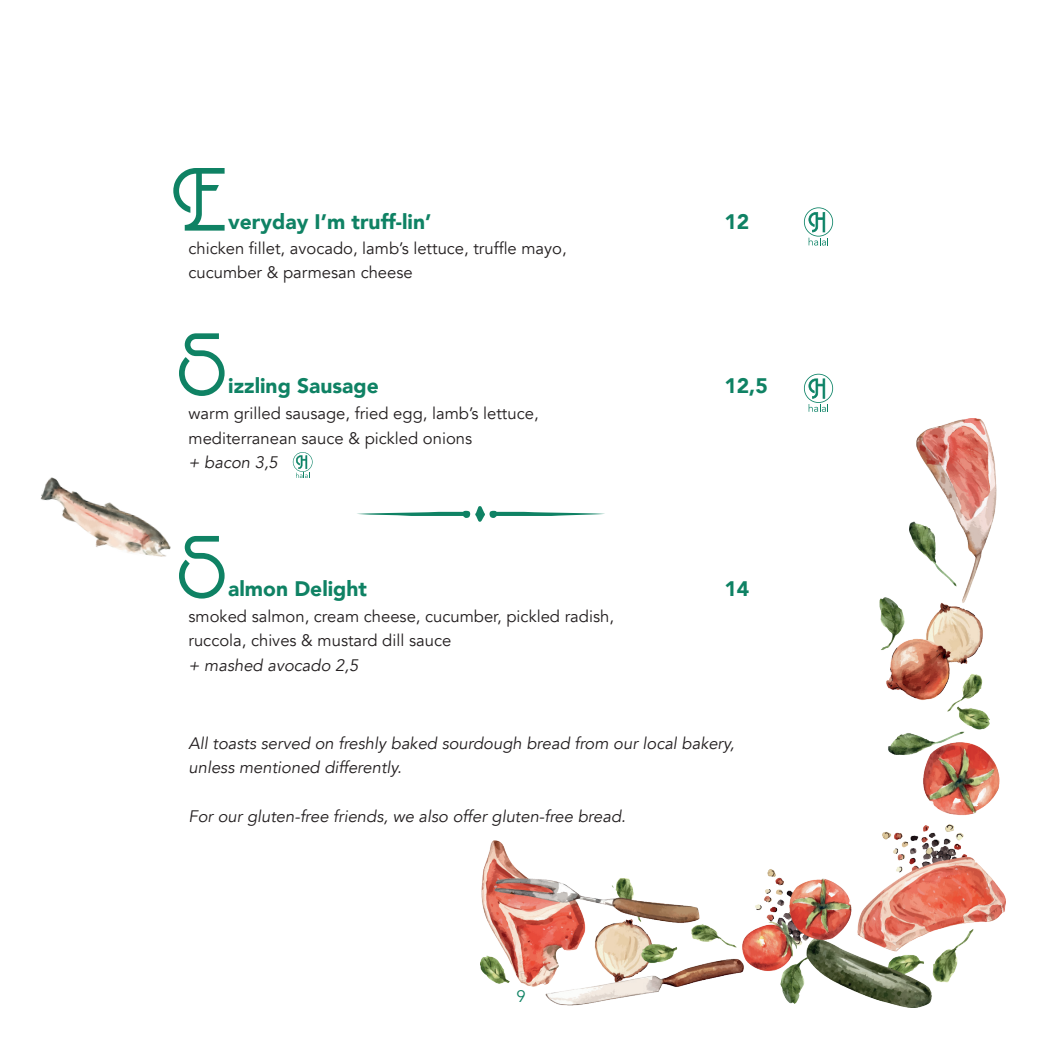
<style>
.page{position:relative;width:1042px;height:1042px;background:#fff}
.page>*{position:absolute;margin:0;border:0;box-sizing:border-box;transform-origin:0 0}
.t1{font:78.75px "Broadway";color:#0f8264}
.t2{font:900 21px "Avenir";color:#0f8264}
.t3{font:16.62px/24.5px "Avenir";color:#231f20}
.t4{font:italic 16.62px/24.5px "Avenir";color:#231f20}
.t5{font:16.62px "Avenir";color:#0f8264}
.s1{font-style:italic}
</style>
<div class="page">
<img style="left:481px;top:418px;width:524px;height:589px">
<svg style="left:804px;top:207px;width:29px;height:38px"></svg>
<img style="left:40px;top:477px;width:131px;height:80px">
<svg style="left:357px;top:506px;width:248px;height:16px"></svg>
<svg style="left:804px;top:374px;width:29px;height:38px"></svg>
<svg style="left:293px;top:452px;width:20px;height:26px"></svg>
<p class="t1" style="left:172px;top:145px;width:56px">E</p>
<p class="t2" style="left:228px;top:203px;width:204px">veryday I’m truff-lin’</p>
<p class="t2" style="left:724px;top:203px;width:26px">12</p>
<p class="t3" style="left:189px;top:236px;width:380px">chicken fillet, avocado, lamb’s lettuce, truffle mayo, cucumber &amp; parmesan cheese</p>
<p class="t1" style="left:177px;top:311px;width:50px">S</p>
<p class="t2" style="left:228px;top:368px;width:152px">izzling Sausage</p>
<p class="t2" style="left:724px;top:368px;width:45px">12,5</p>
<p class="t3" style="left:189px;top:401px;width:351px">warm grilled sausage, fried egg, lamb’s lettuce, mediterranean sauce &amp; pickled onions</p>
<p class="t4" style="left:189px;top:450px;width:91px">+ bacon 3,5</p>
<p class="t1" style="left:177px;top:513px;width:50px">S</p>
<p class="t2" style="left:228px;top:571px;width:140px">almon Delight</p>
<p class="t2" style="left:724px;top:571px;width:26px">14</p>
<p class="t3" style="left:189px;top:604px;width:427px">smoked salmon, cream cheese, cucumber, pickled radish, ruccola, chives &amp; mustard dill sauce<br><span class="s1">+ mashed avocado 2,5</span></p>
<p class="t4" style="left:189px;top:731px;width:547px">All toasts served on freshly baked sourdough bread from our local bakery, unless mentioned differently.</p>
<p class="t4" style="left:189px;top:804px;width:439px">For our gluten-free friends, we also offer gluten-free bread.</p>
<p class="t5" style="left:516px;top:987px;width:11px">9</p>
</div>
